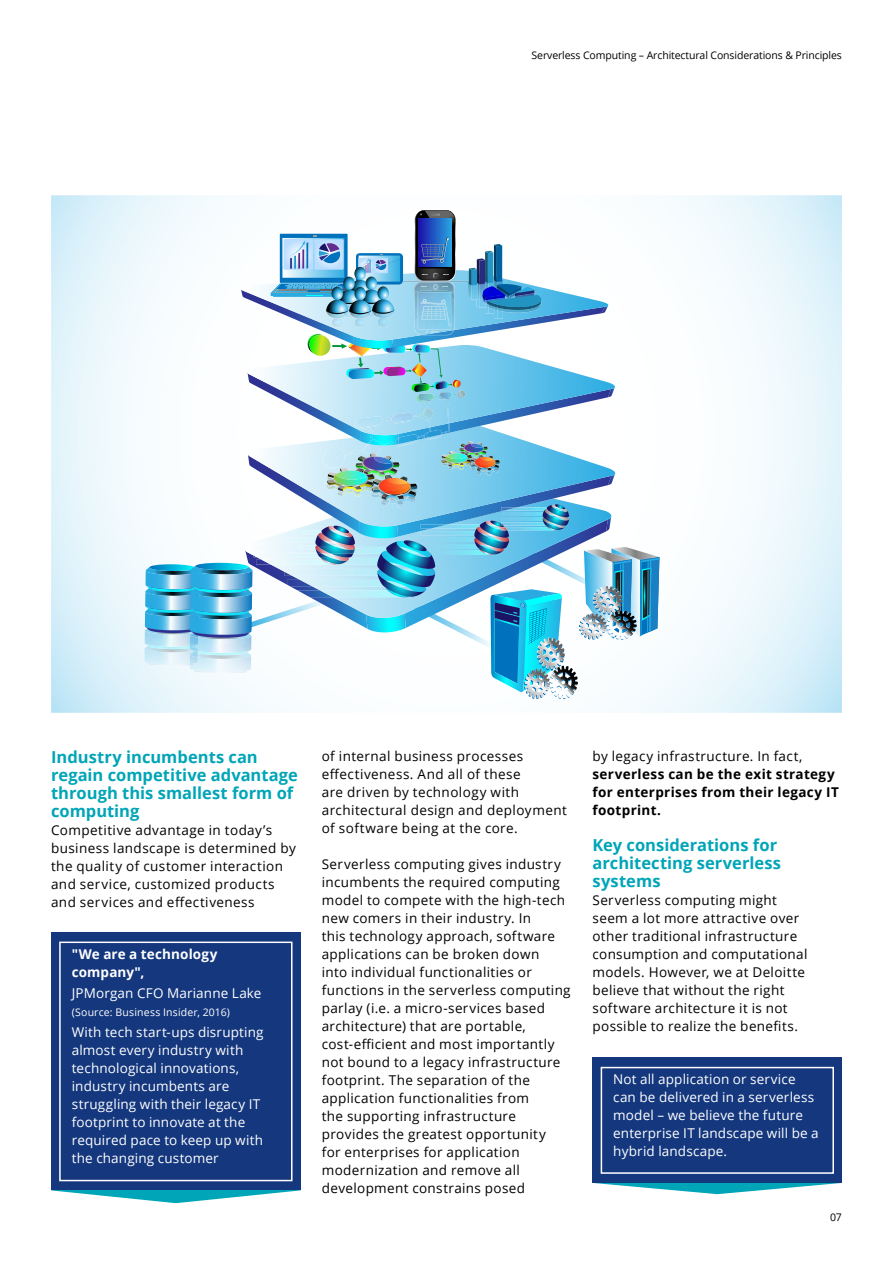
<style>
.page{position:relative;width:893px;height:1263px;background:#fff}
.page>*{position:absolute;margin:0;border:0;box-sizing:border-box;transform-origin:0 0}
.t1{font:700 16.5px/18px "Open Sans";color:#00a5b8}
.t2{font:13.5px/18px "Open Sans";letter-spacing:.025em;color:#000}
.t3{font:13.5px/18px "Open Sans";letter-spacing:.01em;color:#fff}
.t4{font:700 13.5px/18px "Open Sans";letter-spacing:.025em;color:#000}
.t5{font:700 13.5px/18px "Open Sans";letter-spacing:.01em;color:#fff}
.t6{font:10.5px "Open Sans";letter-spacing:-.01em;color:#000}
.t7{font:10.5px "Open Sans";letter-spacing:.02em;color:#fff}
</style>
<div class="page">
<svg style="left:51px;top:1190px;width:249px;height:13px"></svg>
<div style="left:51px;top:932px;width:249px;height:258px;background:#14377d"></div>
<div style="left:59px;top:941px;width:233px;height:240px;border:2px solid #fff"></div>
<svg style="left:594px;top:1183px;width:247px;height:11px"></svg>
<div style="left:593px;top:1058px;width:249px;height:125px;background:#14377d"></div>
<div style="left:601px;top:1067px;width:233px;height:107px;border:2px solid #fff"></div>
<svg style="left:51px;top:195px;width:791px;height:518px"></svg>
<img style="left:145px;top:210px;width:514px;height:489px">
<p class="t6" style="left:532px;top:48px;width:312px">Serverless Computing – Architectural Considerations &amp; Principles</p>
<p class="t1" style="left:51px;top:748px;width:248px">Industry incumbents can regain competitive advantage through this smallest form of computing</p>
<p class="t2" style="left:51px;top:821px;width:246px">Competitive advantage in today’s business landscape is determined by the quality of customer interaction and service, customized products and services and effectiveness</p>
<p class="t5" style="left:72px;top:944px;width:147px">"We are a technology company",</p>
<p class="t3" style="left:72px;top:984px;width:191px">JPMorgan CFO Marianne Lake</p>
<p class="t7" style="left:72px;top:1005px;width:160px">(Source: Business Insider, 2016)</p>
<p class="t3" style="left:72px;top:1023px;width:193px">With tech start-ups disrupting almost every industry with technological innovations, industry incumbents are struggling with their legacy IT footprint to innovate at the required pace to keep up with the changing customer</p>
<p class="t2" style="left:322px;top:747px;width:247px">of internal business processes effectiveness. And all of these<br>are driven by technology with architectural design and deployment of software being at the core.</p>
<p class="t2" style="left:322px;top:855px;width:250px">Serverless computing gives industry incumbents the required computing model to compete with the high-tech new comers in their industry. In<br>this technology approach, software applications can be broken down<br>into individual functionalities or functions in the serverless computing parlay (i.e. a micro-services based architecture) that are portable, cost-efficient and most importantly not bound to a legacy infrastructure footprint. The separation of the application functionalities from<br>the supporting infrastructure provides the greatest opportunity<br>for enterprises for application modernization and remove all development constrains posed</p>
<p class="t2" style="left:592px;top:747px;width:211px">by legacy infrastructure. In fact,</p>
<p class="t4" style="left:592px;top:765px;width:248px">serverless can be the exit strategy for enterprises from their legacy IT footprint.</p>
<p class="t1" style="left:592px;top:836px;width:190px">Key considerations for architecting serverless systems</p>
<p class="t2" style="left:592px;top:891px;width:216px">Serverless computing might seem a lot more attractive over other traditional infrastructure consumption and computational models. However, we at Deloitte believe that without the right software architecture it is not possible to realize the benefits.</p>
<p class="t3" style="left:613px;top:1070px;width:207px">Not all application or service can be delivered in a serverless model – we believe the future enterprise IT landscape will be a hybrid landscape.</p>
<p class="t6" style="left:830px;top:1210px;width:13px">07</p>
</div>
